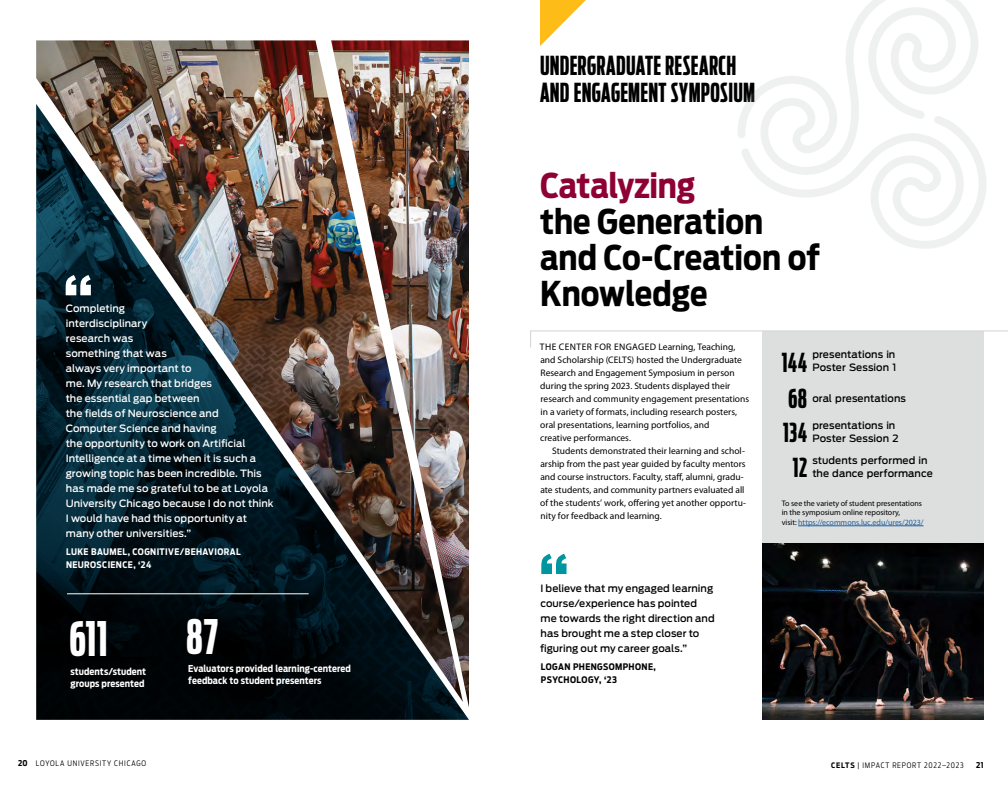
<style>
.page{position:relative;width:1008px;height:792px;background:#fff}
.page>*{position:absolute;margin:0;border:0;box-sizing:border-box;transform-origin:0 0}
.t1{font:700 60px "Antenna";color:#0096a0}
.t2{font:700 60px "Antenna";color:#fff}
.t3{font:700 47.2px "Antenna Comp";color:#fff}
.t4{font:700 34px/36px "Antenna Cond";color:#000}
.t5{font:700 34px "Antenna Cond";letter-spacing:-.01em;color:#8d0134}
.t6{font:700 26px/35.1px "Antenna Comp";letter-spacing:.01em;color:#000}
.t7{font:500 10px/15px "Antenna";letter-spacing:.005em;color:#fff}
.t8{font:500 10px/15px "Antenna";letter-spacing:.005em;color:#000}
.t9{font:9.5px/13px "Myriad Pro";color:#000}
.t10{font:700 9.5px/12px "Antenna Cond";letter-spacing:.005em;color:#fff}
.t11{font:700 9px/13px "Antenna Cond";letter-spacing:.04em;color:#fff}
.t12{font:700 9px/13px "Antenna Cond";letter-spacing:.045em;color:#000}
.t13{font:8px/9.6px "Myriad Pro";letter-spacing:-.005em;color:#000}
.t14{font:700 8px "Antenna Cond";color:#000}
.t15{font:300 7.5px "Antenna Cond";letter-spacing:.105em;color:#000}
.s1{font-weight:700;font-size:8px}
.s2{color:#215e9e}
.s3{font-weight:700}
</style>
<div class="page">
<div style="left:762px;top:331px;width:222px;height:212px;background:#dcdfde"></div>
<svg style="left:530px;top:330px;width:478px;height:18px"></svg>
<svg style="left:756px;top:158px;width:230px;height:91px"></svg>
<svg style="left:738px;top:0;width:243px;height:176px"></svg>
<svg style="left:540px;top:0;width:46px;height:46px"></svg>
<img style="left:36px;top:40px;width:433px;height:680px">
<hr style="left:798px;top:526px;width:126px;height:1px;background:#215e9e">
<hr style="left:67px;top:594px;width:242px;height:1px;background:#fff">
<img style="left:762px;top:543px;width:222px;height:177px">
<h1 class="t2" style="left:62px;top:256px;width:33px">“</h1>
<p class="t7" style="left:66px;top:301px;width:209px">Completing<br>interdisciplinary<br>research was<br>something that was<br>always very important to<br>me. My research that bridges<br>the essential gap between<br>the fields of Neuroscience and<br>Computer Science and having<br>the opportunity to work on Artificial<br>Intelligence at a time when it is such a growing topic has been incredible. This has made me so grateful to be at Loyola<br>University Chicago because I do not think<br>I would have had this opportunity at many other universities.”</p>
<p class="t11" style="left:66px;top:545px;width:176px">LUKE BAUMEL, COGNITIVE/BEHAVIORAL<br>NEUROSCIENCE, ‘24</p>
<h2 class="t3" style="left:69px;top:610px;width:41px">611</h2>
<p class="t10" style="left:70px;top:665px;width:77px">students/student groups presented</p>
<p class="t15" style="left:18px;top:759px;width:130px"><span class="s1">20</span> LOYOLA UNIVERSITY CHICAGO</p>
<h2 class="t3" style="left:186px;top:608px;width:34px">87</h2>
<p class="t10" style="left:188px;top:663px;width:164px">Evaluators provided learning-centered feedback to student presenters</p>
<h3 class="t6" style="left:540px;top:52px;width:217px;line-height:27.2px">UNDERGRADUATE RESEARCH<br>AND ENGAGEMENT SYMPOSIUM</h3>
<h3 class="t5" style="left:540px;top:162px;width:157px">Catalyzing</h3>
<h3 class="t4" style="left:540px;top:203px;width:281px">the Generation and Co-Creation of<br>Knowledge</h3>
<p class="t9" style="left:540px;top:340px;width:211px">THE CENTER FOR ENGAGED Learning, Teaching, and Scholarship (CELTS) hosted the Undergraduate Research and Engagement Symposium in person during the spring 2023. Students displayed their research and community engagement presentations in a variety of formats, including research posters, oral presentations, learning portfolios, and<br>creative performances.</p>
<p class="t9" style="left:540px;top:444px;width:207px;text-indent:12px">Students demonstrated their learning and schol&shy;arship from the past year guided by faculty mentors and course instructors. Faculty, staff, alumni, gradu&shy;ate students, and community partners evaluated all of the students’ work, offering yet another opportu&shy;nity for feedback and learning.</p>
<h1 class="t1" style="left:538px;top:535px;width:33px">“</h1>
<p class="t8" style="left:540px;top:581px;width:176px">I believe that my engaged learning course/experience has pointed me towards the right direction and has brought me a step closer to figuring out my career goals.”</p>
<p class="t12" style="left:541px;top:660px;width:117px">LOGAN PHENGSOMPHONE,<br>PSYCHOLOGY, ‘23</p>
<p class="t8" style="left:812px;top:348px;width:85px;line-height:13px">presentations in<br>Poster Session 1</p>
<p class="t8" style="left:812px;top:391px;width:95px">oral presentations</p>
<p class="t8" style="left:812px;top:419px;width:88px;line-height:13px">presentations in<br>Poster Session 2</p>
<p class="t8" style="left:812px;top:454px;width:122px;line-height:13px">students performed in the dance performance</p>
<h3 class="t6" style="left:782px;top:345px;width:27px;text-align:center">144<br>68<br>134<br>12</h3>
<p class="t13" style="left:782px;top:498px;width:143px">To see the variety of student presentations in the symposium online repository,<br>visit: <span class="s2">https://ecommons.luc.edu/ures/2023/</span></p>
<p class="t15" style="left:831px;top:760px;width:134px"><span class="s3">CELTS</span> | IMPACT REPORT 2022–2023</p>
<p class="t14" style="left:976px;top:760px;width:9px">21</p>
</div>
